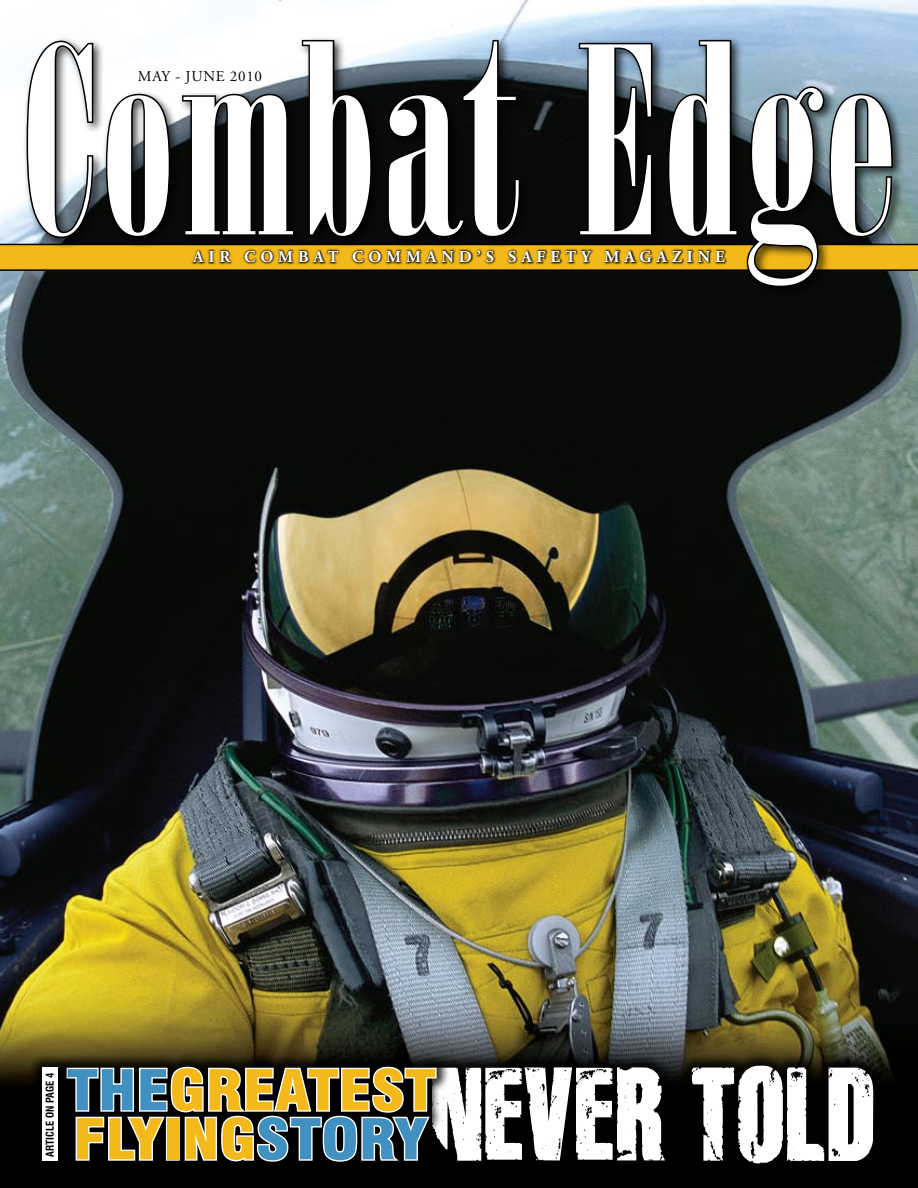
<style>
.page{position:relative;width:918px;height:1188px;background:#fff}
.page>*{position:absolute;margin:0;border:0;box-sizing:border-box;transform-origin:0 0}
.t1{font:285px "Arsis D";letter-spacing:.02em;color:#fff}
.t2{font:131.4px "Disintegration";color:#fff;scale:.79 1}
.t3{font:900 condensed 54.75px/49.1px "Swiss 721 BT";color:#f3b91a;scale:1.15 1}
.t4{font:700 16.5px "Adobe Garamond Pro";letter-spacing:.3em;color:#fff}
.t5{font:15px "Adobe Garamond Pro";letter-spacing:.05em;color:#000}
.t6{font:700 condensed 10.65px "Swiss 721 BT";color:#000}
.s1{color:#4091c2}
</style>
<div class="page">
<img style="left:0;top:0;width:918px;height:1188px">
<div style="left:416px;top:1050px;width:502px;height:138px;background:#000"></div>
<div style="left:51px;top:1052px;width:509px;height:136px;background:#000"></div>
<img style="left:65px;top:788px;width:373px;height:374px">
<div style="left:23px;top:36px;width:895px;height:350px;background:#090b08"></div>
<svg style="left:0;top:38px;width:918px;height:251px"></svg>
<div style="left:27px;top:1052px;width:101px;height:136px;background:#000;opacity:.8"></div>
<div style="left:42px;top:1068px;width:16px;height:93px;background:#fff"></div>
<h1 class="t1" style="left:22px;top:-5px;width:876px">Combat Edge</h1>
<p class="t5" style="left:138px;top:67px;width:126px">MAY - JUNE 2010</p>
<p class="t4" style="left:193px;top:247px;width:533px">AIR COMBAT COMMAND’S SAFETY MAGAZINE</p>
<p class="t6" style="left:44px;top:1157px;width:86px;rotate:-90deg">ARTICLE ON PAGE 4</p>
<h2 class="t2" style="left:431px;top:1030px;width:565px">NEVER TOLD</h2>
<h3 class="t3" style="left:67px;top:1066px;width:322px"><span class="s1">THE</span>GREATEST<br>FLYING<span class="s1">STORY</span></h3>
</div>
